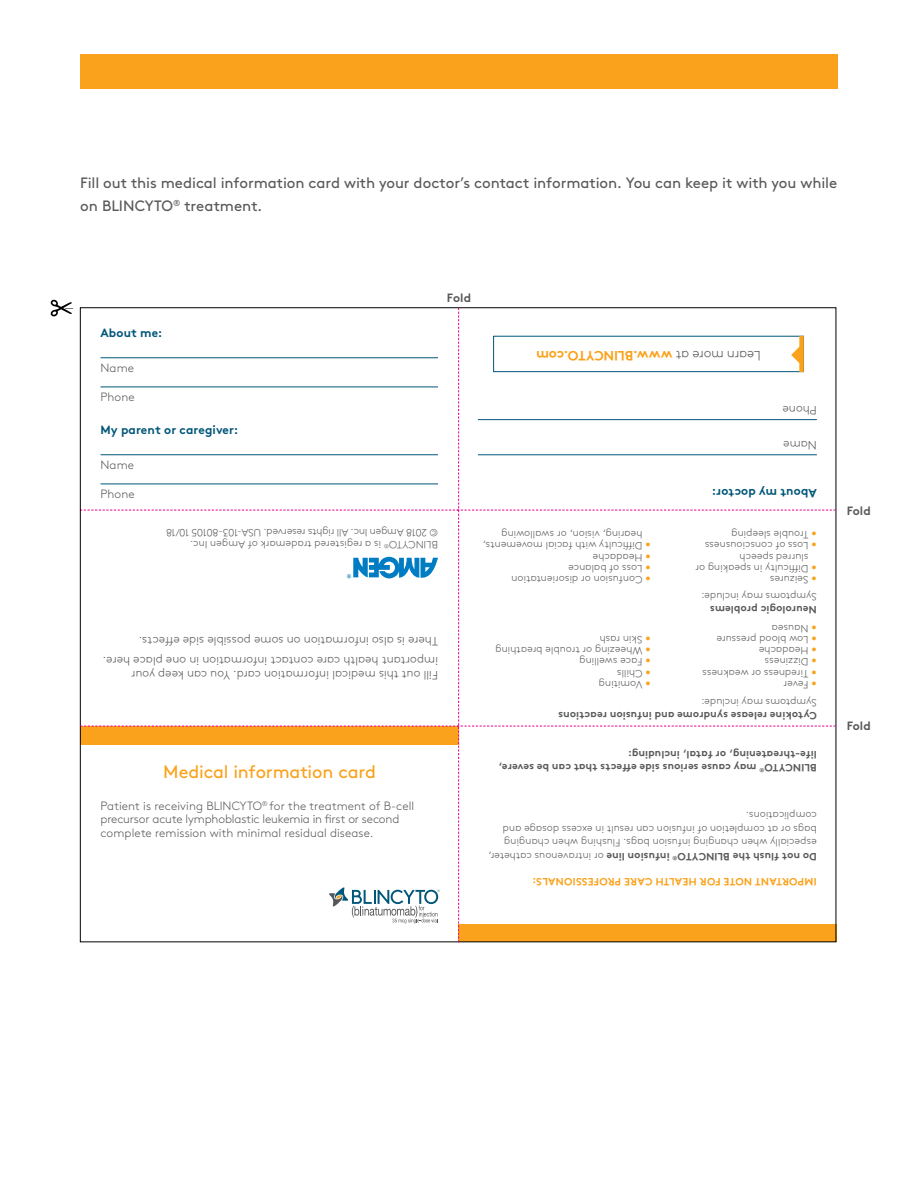
<style>
.page{position:relative;width:918px;height:1188px;background:#fff}
.page>*{position:absolute;margin:0;border:0;box-sizing:border-box;transform-origin:0 0}
.t1{font:18px "Brown Pro";letter-spacing:-.01em;color:#faa21b}
.t2{font:15px/22.5px "Brown Pro";letter-spacing:-.005em;color:#58595b}
.t3{font:700 13.5px "Brown Pro";letter-spacing:-.005em;color:#faa21b}
.t4{font:300 12px/13.5px "Brown Pro";letter-spacing:.005em;color:#58595b}
.t5{font:700 12px "Brown Pro";letter-spacing:.01em;color:#005678}
.t6{font:700 12px "Brown Pro";letter-spacing:.01em;color:#58595b}
.t7{font:300 10.5px/13.5px "Brown Pro";letter-spacing:.015em;color:#58595b}
.t8{font:700 10.5px/13.5px "Brown Pro";letter-spacing:.015em;color:#58595b}
.t9{font:300 10.5px/12px "Brown Pro";letter-spacing:-.01em;color:#58595b}
.t10{font:700 10.5px "Brown Pro";letter-spacing:.02em;color:#faa21b}
.t11{font:700 6.15px "Brown Pro";color:#58595b}
.t12{font:300 6.15px "Brown Pro";color:#58595b}
.s1{font-weight:300;color:#58595b}
.s2{color:#faa21b}
.s3{font-weight:700}
</style>
<div class="page">
<svg style="left:51px;top:299px;width:22px;height:18px"></svg>
<div style="left:80px;top:54px;width:758px;height:35px;background:#faa21b"></div>
<svg style="left:80px;top:308px;width:756px;height:634px"></svg>
<h2 class="t2" style="left:80px;top:171px;width:759px">Fill out this medical information card with your doctor’s contact information. You can keep it with you while on BLINCYTO<sup>®</sup> treatment.</h2>
<p class="t5" style="left:101px;top:323px;width:63px">About me:</p>
<p class="t4" style="left:101px;top:360px;width:35px">Name</p>
<p class="t4" style="left:101px;top:389px;width:36px">Phone</p>
<p class="t5" style="left:101px;top:420px;width:139px">My parent or caregiver:</p>
<p class="t4" style="left:101px;top:457px;width:35px">Name</p>
<p class="t4" style="left:101px;top:486px;width:36px">Phone</p>
<p class="t6" style="left:447px;top:288px;width:26px">Fold</p>
<p class="t9" style="left:438px;top:551px;width:273px;rotate:-180deg">BLINCYTO<br>© 2018 Amgen Inc. All rights reserved. USA-103-80105 10/18</p>
<p class="t7" style="left:381px;top:552px;width:192px;rotate:-180deg">is a registered trademark of Amgen Inc.</p>
<p class="t12" style="left:389px;top:551px;width:7px;rotate:-180deg">®</p>
<p class="t4" style="left:438px;top:649px;width:301px;rotate:-180deg">There is also information on some possible side effects.</p>
<p class="t4" style="left:438px;top:683px;width:337px;rotate:-180deg">Fill out this medical information card. You can keep your important health care contact information in one place here.</p>
<h1 class="t1" style="left:163px;top:758px;width:214px">Medical information card</h1>
<p class="t4" style="left:101px;top:798px;width:315px">Patient is receiving BLINCYTO<sup>®</sup> for the treatment of B-cell precursor acute lymphoblastic leukemia in first or second complete remission with minimal residual disease.</p>
<p class="t3" style="left:761px;top:366px;width:226px;rotate:-180deg"><span class="s1">Learn more at</span> www.BLINCYTO.com</p>
<p class="t4" style="left:817px;top:417px;width:36px;rotate:-180deg">Phone</p>
<p class="t4" style="left:817px;top:453px;width:35px;rotate:-180deg">Name</p>
<p class="t5" style="left:817px;top:503px;width:106px;rotate:-180deg">About my doctor:</p>
<p class="t7" style="left:643px;top:552px;width:161px;line-height:11.2px;text-indent:-8px;rotate:-180deg"><span class="s2">•</span> Difficulty with facial movements, hearing, vision, or swallowing</p>
<p class="t7" style="left:651px;top:565px;width:59px;rotate:-180deg"><span class="s2">•</span> Headache</p>
<p class="t7" style="left:651px;top:576px;width:84px;rotate:-180deg"><span class="s2">•</span> Loss of balance</p>
<p class="t7" style="left:817px;top:542px;width:87px;rotate:-180deg"><span class="s2">•</span> Trouble sleeping</p>
<p class="t7" style="left:817px;top:553px;width:113px;rotate:-180deg"><span class="s2">•</span> Loss of consciousness</p>
<p class="t7" style="left:809px;top:575px;width:115px;line-height:11.2px;text-indent:-8px;rotate:-180deg"><span class="s2">•</span> Difficulty in speaking or slurred speech</p>
<p class="t7" style="left:651px;top:587px;width:141px;rotate:-180deg"><span class="s2">•</span> Confusion or disorientation</p>
<p class="t7" style="left:817px;top:587px;width:48px;rotate:-180deg"><span class="s2">•</span> Seizures</p>
<p class="t7" style="left:817px;top:604px;width:117px;rotate:-180deg">Symptoms may include:</p>
<p class="t8" style="left:817px;top:618px;width:108px;rotate:-180deg">Neurologic problems</p>
<p class="t7" style="left:651px;top:647px;width:53px;rotate:-180deg"><span class="s2">•</span> Skin rash</p>
<p class="t7" style="left:651px;top:658px;width:157px;rotate:-180deg"><span class="s2">•</span> Wheezing or trouble breathing</p>
<p class="t7" style="left:651px;top:670px;width:73px;rotate:-180deg"><span class="s2">•</span> Face swelling</p>
<p class="t7" style="left:817px;top:636px;width:47px;rotate:-180deg"><span class="s2">•</span> Nausea</p>
<p class="t7" style="left:817px;top:647px;width:102px;rotate:-180deg"><span class="s2">•</span> Low blood pressure</p>
<p class="t7" style="left:817px;top:658px;width:59px;rotate:-180deg"><span class="s2">•</span> Headache</p>
<p class="t7" style="left:817px;top:670px;width:54px;rotate:-180deg"><span class="s2">•</span> Dizziness</p>
<p class="t7" style="left:651px;top:681px;width:35px;rotate:-180deg"><span class="s2">•</span> Chills</p>
<p class="t7" style="left:651px;top:692px;width:53px;rotate:-180deg"><span class="s2">•</span> Vomiting</p>
<p class="t7" style="left:817px;top:681px;width:116px;rotate:-180deg"><span class="s2">•</span> Tiredness or weakness</p>
<p class="t7" style="left:817px;top:692px;width:35px;rotate:-180deg"><span class="s2">•</span> Fever</p>
<p class="t7" style="left:817px;top:710px;width:117px;rotate:-180deg">Symptoms may include:</p>
<p class="t8" style="left:817px;top:724px;width:260px;rotate:-180deg">Cytokine release syndrome and infusion reactions</p>
<p class="t8" style="left:817px;top:776px;width:190px;rotate:-180deg">BLINCYTO<br>life-threatening, or fatal, including:</p>
<p class="t8" style="left:757px;top:776px;width:260px;rotate:-180deg">may cause serious side effects that can be severe,</p>
<p class="t11" style="left:765px;top:775px;width:7px;rotate:-180deg">®</p>
<p class="t7" style="left:817px;top:850px;width:316px;rotate:-180deg">especially when changing infusion bags. Flushing when changing bags or at completion of infusion can result in excess dosage and complications.</p>
<p class="t7" style="left:670px;top:864px;width:183px;rotate:-180deg"><span class="s3">infusion line</span> or intravenous catheter,</p>
<p class="t11" style="left:678px;top:863px;width:7px;rotate:-180deg">®</p>
<p class="t8" style="left:817px;top:864px;width:141px;rotate:-180deg">Do not flush the BLINCYTO</p>
<p class="t10" style="left:817px;top:890px;width:286px;rotate:-180deg">IMPORTANT NOTE FOR HEALTH CARE PROFESSIONALS:</p>
<p class="t6" style="left:847px;top:501px;width:26px">Fold</p>
<p class="t6" style="left:847px;top:716px;width:26px">Fold</p>
</div>
